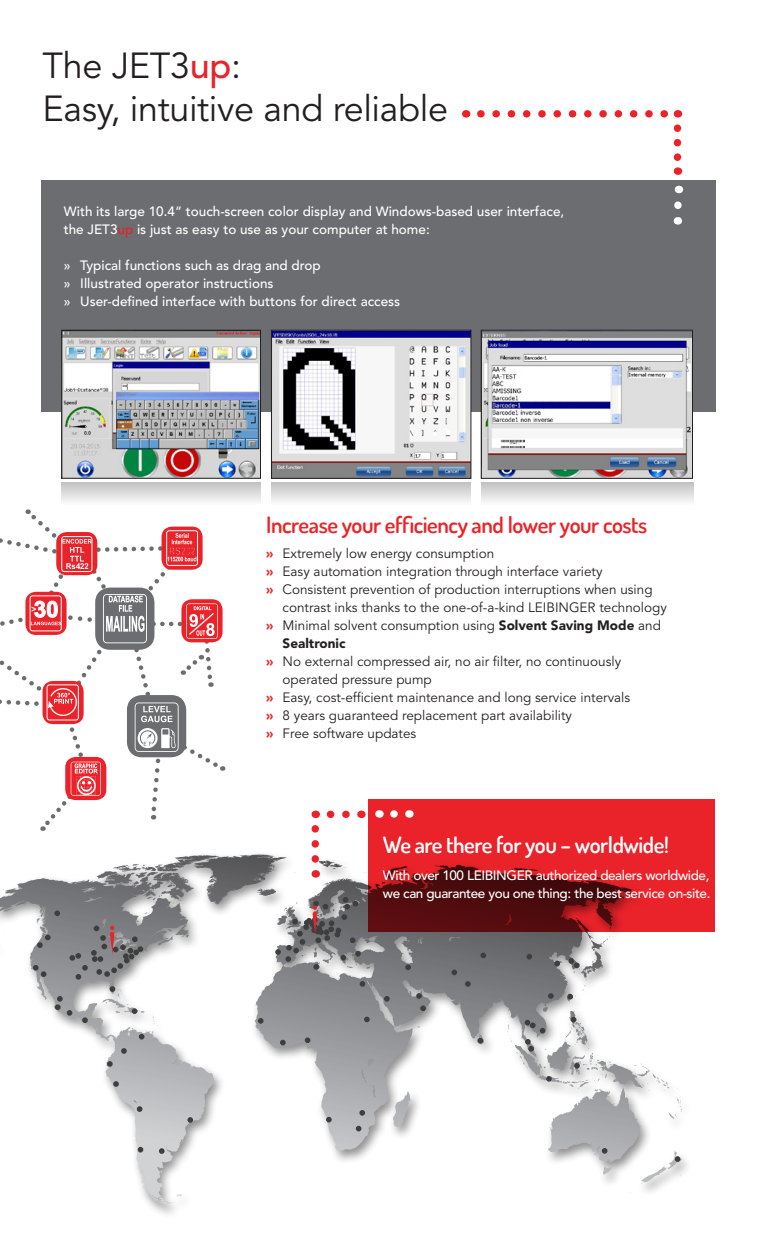
<style>
.page{position:relative;width:757px;height:1234px;background:#fff}
.page>*{position:absolute;margin:0;border:0;box-sizing:border-box;transform-origin:0 0}
.t1{font:36px "Avenir LT Std";letter-spacing:-.01em;color:#231f20}
.t2{font:600 22.5px "Dosis";letter-spacing:-.02em;color:#ea232a}
.t3{font:600 22.5px "Dosis";letter-spacing:-.02em;color:#fff}
.t4{font:13.5px/18px "Avenir LT Std";color:#231f20}
.t5{font:500 13.5px/18px "Avenir LT Std";color:#fff}
.t6{font:500 13.5px/18px "Avenir LT Std";letter-spacing:-.03em;color:#fff}
.s1{font-weight:500;color:#ea232a}
.s2{color:#ee1d23}
.s3{font-family:"Avenir LT Pro";font-weight:900;color:#ea232a}
.s4{font-family:"Avenir LT Pro";font-weight:900}
</style>
<div class="page">
<div style="left:0;top:850px;width:694px;height:367px;background:#231f20;opacity:.5"></div>
<svg style="left:239px;top:854px;width:20px;height:2px"></svg>
<svg style="left:54px;top:910px;width:6px;height:5px"></svg>
<svg style="left:37px;top:934px;width:14px;height:13px"></svg>
<svg style="left:33px;top:964px;width:13px;height:12px"></svg>
<svg style="left:55px;top:995px;width:17px;height:20px"></svg>
<svg style="left:110px;top:985px;width:5px;height:6px"></svg>
<svg style="left:132px;top:1008px;width:5px;height:5px"></svg>
<svg style="left:139px;top:1033px;width:5px;height:6px"></svg>
<svg style="left:137px;top:1105px;width:5px;height:6px"></svg>
<svg style="left:187px;top:1116px;width:6px;height:6px"></svg>
<svg style="left:159px;top:1147px;width:6px;height:6px"></svg>
<svg style="left:138px;top:1146px;width:5px;height:6px"></svg>
<svg style="left:121px;top:1047px;width:6px;height:6px"></svg>
<svg style="left:107px;top:1060px;width:6px;height:6px"></svg>
<svg style="left:113px;top:1080px;width:6px;height:6px"></svg>
<svg style="left:405px;top:964px;width:6px;height:5px"></svg>
<svg style="left:360px;top:980px;width:5px;height:6px"></svg>
<svg style="left:364px;top:1016px;width:6px;height:6px"></svg>
<svg style="left:258px;top:1017px;width:6px;height:6px"></svg>
<svg style="left:280px;top:1039px;width:6px;height:6px"></svg>
<svg style="left:305px;top:1037px;width:5px;height:5px"></svg>
<svg style="left:359px;top:1109px;width:6px;height:6px"></svg>
<svg style="left:356px;top:1125px;width:5px;height:6px"></svg>
<svg style="left:384px;top:995px;width:6px;height:6px"></svg>
<svg style="left:416px;top:992px;width:6px;height:6px"></svg>
<svg style="left:420px;top:1005px;width:6px;height:5px"></svg>
<svg style="left:477px;top:1037px;width:6px;height:6px"></svg>
<svg style="left:465px;top:980px;width:6px;height:6px"></svg>
<svg style="left:451px;top:969px;width:6px;height:6px"></svg>
<svg style="left:480px;top:952px;width:6px;height:6px"></svg>
<svg style="left:526px;top:953px;width:6px;height:6px"></svg>
<svg style="left:554px;top:960px;width:6px;height:6px"></svg>
<svg style="left:548px;top:992px;width:6px;height:6px"></svg>
<svg style="left:546px;top:1075px;width:6px;height:6px"></svg>
<svg style="left:574px;top:1062px;width:6px;height:6px"></svg>
<svg style="left:602px;top:1147px;width:5px;height:6px"></svg>
<svg style="left:675px;top:1155px;width:5px;height:6px"></svg>
<svg style="left:571px;top:1016px;width:5px;height:6px"></svg>
<svg style="left:525px;top:1019px;width:20px;height:32px"></svg>
<svg style="left:567px;top:993px;width:6px;height:6px"></svg>
<svg style="left:568px;top:957px;width:12px;height:11px"></svg>
<svg style="left:82px;top:1017px;width:6px;height:5px"></svg>
<svg style="left:70px;top:925px;width:73px;height:54px;background:#858385"></svg>
<svg style="left:326px;top:1116px;width:6px;height:6px"></svg>
<svg style="left:275px;top:896px;width:86px;height:73px;background:#969496"></svg>
<svg style="left:0;top:509px;width:225px;height:322px"></svg>
<svg style="left:368px;top:799px;width:346px;height:132px;background:#bd1c22"></svg>
<div style="left:41px;top:180px;width:675px;height:231px;background:#6c6d70"></div>
<svg style="left:674px;top:205px;width:8px;height:19px"></svg>
<svg style="left:394px;top:810px;width:7px;height:7px"></svg>
<svg style="left:330px;top:810px;width:20px;height:7px"></svg>
<svg style="left:311px;top:810px;width:8px;height:48px"></svg>
<img style="left:0;top:1107px;width:2px;height:78px">
<img style="left:0;top:1185px;width:2px;height:32px">
<svg style="left:61px;top:482px;width:200px;height:48px"></svg>
<svg style="left:271px;top:482px;width:200px;height:20px;background:#dadadb"></svg>
<svg style="left:481px;top:482px;width:212px;height:20px;background:#dadadb"></svg>
<svg style="left:481px;top:110px;width:187px;height:7px"></svg>
<svg style="left:674px;top:128px;width:7px;height:47px"></svg>
<img style="left:63px;top:332px;width:196px;height:144px">
<div style="left:61px;top:330px;width:200px;height:148px;border:1px solid #231f20"></div>
<img style="left:273px;top:332px;width:196px;height:144px">
<div style="left:271px;top:330px;width:200px;height:148px;border:1px solid #231f20"></div>
<img style="left:483px;top:332px;width:208px;height:144px">
<div style="left:481px;top:330px;width:212px;height:148px;border:1px solid #231f20"></div>
<p class="t1" style="left:43px;top:45px;width:200px">The JET3<span class="s1">up</span>:</p>
<p class="t1" style="left:43px;top:88px;width:407px">Easy, intuitive and reliable</p>
<p class="t5" style="left:64px;top:203px;width:502px">With its large 10.4“ touch-screen color display and Windows-based user interface, the JET3<span class="s2">up</span> is just as easy to use as your computer at home:</p>
<p class="t5" style="left:64px;top:257px;width:259px">» Typical functions such as drag and drop</p>
<p class="t5" style="left:64px;top:275px;width:211px">» Illustrated operator instructions</p>
<p class="t5" style="left:64px;top:293px;width:338px">» User-defined interface with buttons for direct access</p>
<p class="t2" style="left:266px;top:509px;width:383px">Increase your efficiency and lower your costs</p>
<p class="t4" style="left:266px;top:545px;width:230px"><span class="s3">»</span> Extremely low energy consumption</p>
<p class="t4" style="left:266px;top:563px;width:338px"><span class="s3">»</span> Easy automation integration through interface variety</p>
<p class="t4" style="left:283px;top:581px;width:386px;text-indent:-16px"><span class="s3">»</span> Consistent prevention of production interruptions when using contrast inks thanks to the one-of-a-kind LEIBINGER technology</p>
<p class="t4" style="left:283px;top:617px;width:380px;text-indent:-16px"><span class="s3">»</span> Minimal solvent consumption using <span class="s4">Solvent Saving Mode</span> and<br><span class="s4">Sealtronic</span></p>
<p class="t4" style="left:266px;top:653px;width:356px"><span class="s3">»</span> No external compressed air, no air filter, no continuously</p>
<p class="t4" style="left:283px;top:671px;width:151px">operated pressure pump</p>
<p class="t4" style="left:266px;top:689px;width:366px"><span class="s3">»</span> Easy, cost-efficient maintenance and long service intervals</p>
<p class="t4" style="left:266px;top:707px;width:307px"><span class="s3">»</span> 8 years guaranteed replacement part availability</p>
<p class="t4" style="left:266px;top:725px;width:152px"><span class="s3">»</span> Free software updates</p>
<p class="t3" style="left:383px;top:829px;width:287px">We are there for you – worldwide!</p>
<p class="t6" style="left:383px;top:866px;width:329px">With over 100 LEIBINGER authorized dealers worldwide, we can guarantee you one thing: the best service on-site.</p>
</div>
